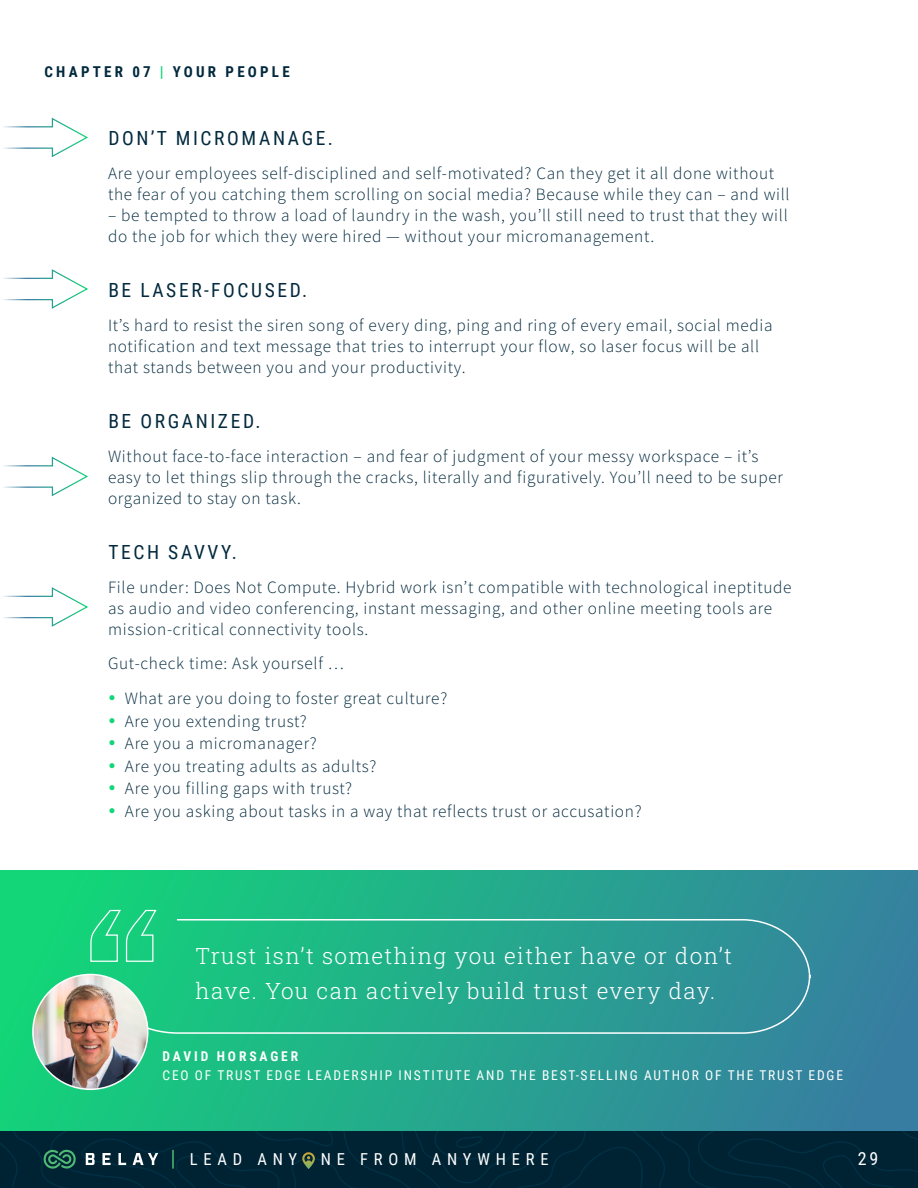
<style>
.page{position:relative;width:918px;height:1188px;background:#fff}
.page>*{position:absolute;margin:0;border:0;box-sizing:border-box;transform-origin:0 0}
.t1{font:300 22.5px/34.5px "Roboto Slab";letter-spacing:.06em;color:#fff}
.t2{font:19.5px "Roboto Condensed";letter-spacing:.135em;color:#02293d}
.t3{font:18px "Roboto Condensed";color:#fff}
.t4{font:300 17.25px/21px "Source Sans Pro";letter-spacing:.04em;color:#02293d}
.t5{font:16.5px "Roboto Condensed";letter-spacing:.35em;color:#fff}
.t6{font:700 15px "Roboto Condensed";letter-spacing:.215em;color:#02293d}
.t7{font:13.5px "Roboto Condensed";letter-spacing:.135em;color:#fff}
.t8{font:700 13.5px "Roboto Condensed";letter-spacing:.215em;color:#fff}
.s1{color:#12d678}
</style>
<div class="page">
<div style="left:0;top:1130px;width:918px;height:58px;background:#002334"></div>
<svg style="left:86px;top:1153px;width:9px;height:12px"></svg>
<svg style="left:102px;top:1153px;width:9px;height:12px"></svg>
<svg style="left:118px;top:1153px;width:8px;height:12px"></svg>
<svg style="left:133px;top:1153px;width:25px;height:12px"></svg>
<svg style="left:42px;top:1149px;width:34px;height:20px"></svg>
<svg style="left:172px;top:1150px;width:2px;height:19px"></svg>
<svg style="left:301px;top:1152px;width:14px;height:17px"></svg>
<svg style="left:3px;top:118px;width:85px;height:39px"></svg>
<svg style="left:3px;top:269px;width:85px;height:40px"></svg>
<svg style="left:3px;top:457px;width:85px;height:39px"></svg>
<svg style="left:3px;top:587px;width:85px;height:40px"></svg>
<div style="left:0;top:870px;width:918px;height:260px;background:linear-gradient(to right,#12d778,#367da1)"></div>
<svg style="left:110px;top:918px;width:701px;height:117px;background:#32af94"></svg>
<svg style="left:90px;top:910px;width:67px;height:52px;background:#2fd38a"></svg>
<img style="left:33px;top:974px;width:115px;height:115px;border-radius:57px">
<div style="left:32px;top:974px;width:116px;height:116px;border:2px solid #fff;border-radius:50%"></div>
<div style="left:185px;top:948px;width:570px;height:83px;background:linear-gradient(to right,#19c580,#308d99)"></div>
<div style="left:157px;top:1054px;width:709px;height:48px;background:linear-gradient(to right,#19c480,#377ea0)"></div>
<p class="t6" style="left:45px;top:61px;width:247px">CHAPTER 07 <span class="s1">|</span> YOUR PEOPLE</p>
<p class="t2" style="left:108px;top:124px;width:226px">DON’T MICROMANAGE.</p>
<p class="t4" style="left:108px;top:163px;width:683px">Are your employees self-disciplined and self-motivated? Can they get it all done without the fear of you catching them scrolling on social media? Because while they can – and will</p>
<p class="t4" style="left:108px;top:205px;width:681px">– be tempted to throw a load of laundry in the wash, you’ll still need to trust that they will do the job for which they were hired — without your micromanagement.</p>
<p class="t2" style="left:108px;top:276px;width:201px">BE LASER-FOCUSED.</p>
<p class="t4" style="left:108px;top:315px;width:666px">It’s hard to resist the siren song of every ding, ping and ring of every email, social media notification and text message that tries to interrupt your flow, so laser focus will be all that stands between you and your productivity.</p>
<p class="t2" style="left:108px;top:407px;width:154px">BE ORGANIZED.</p>
<p class="t4" style="left:108px;top:446px;width:676px">Without face-to-face interaction – and fear of judgment of your messy workspace – it’s easy to let things slip through the cracks, literally and figuratively. You’ll need to be super organized to stay on task.</p>
<p class="t2" style="left:108px;top:538px;width:130px">TECH SAVVY.</p>
<p class="t4" style="left:108px;top:576px;width:685px">File under: Does Not Compute. Hybrid work isn’t compatible with technological ineptitude as audio and video conferencing, instant messaging, and other online meeting tools are mission-critical connectivity tools.</p>
<p class="t4" style="left:108px;top:652px;width:237px">Gut-check time: Ask yourself …</p>
<p class="t4" style="left:108px;top:688px;width:341px"><span class="s1">•</span> What are you doing to foster great culture?</p>
<p class="t4" style="left:108px;top:710px;width:200px"><span class="s1">•</span> Are you extending trust?</p>
<p class="t4" style="left:108px;top:733px;width:210px"><span class="s1">•</span> Are you a micromanager?</p>
<p class="t4" style="left:108px;top:755px;width:270px"><span class="s1">•</span> Are you treating adults as adults?</p>
<p class="t4" style="left:108px;top:778px;width:246px"><span class="s1">•</span> Are you filling gaps with trust?</p>
<p class="t4" style="left:108px;top:800px;width:535px"><span class="s1">•</span> Are you asking about tasks in a way that reflects trust or accusation?</p>
<h1 class="t1" style="left:196px;top:938px;width:538px">Trust isn’t something you either have or don’t have. You can actively build trust every day.</h1>
<p class="t8" style="left:163px;top:1046px;width:137px">DAVID HORSAGER</p>
<p class="t7" style="left:163px;top:1066px;width:682px">CEO OF TRUST EDGE LEADERSHIP INSTITUTE AND THE BEST-SELLING AUTHOR OF THE TRUST EDGE</p>
<p class="t5" style="left:190px;top:1148px;width:109px">LEAD ANY</p>
<p class="t5" style="left:321px;top:1148px;width:229px">NE FROM ANYWHERE</p>
<p class="t3" style="left:858px;top:1146px;width:22px">29</p>
</div>
